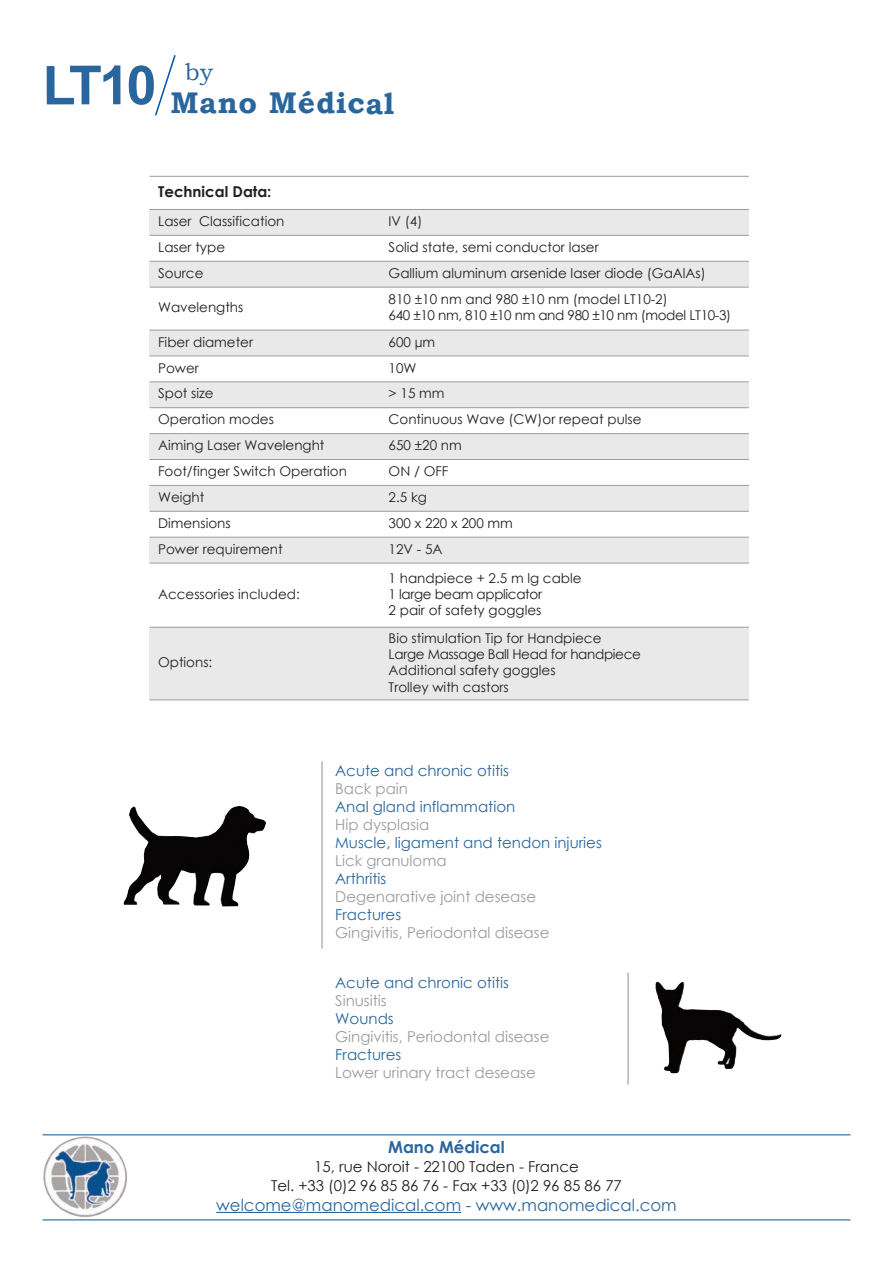
<style>
.page{position:relative;width:893px;height:1263px;background:#fff}
.page>*{position:absolute;margin:0;border:0;box-sizing:border-box;transform-origin:0 0}
.t1{font:700 54px "Arial";color:#2a669e}
.t2{font:700 30px "Bookman Old Style";letter-spacing:.02em;color:#2a669e}
.t3{font:24px "Bookman Old Style";color:#2a669e}
.t4{font:16.5px "Century Gothic";color:#2a669e}
.t5{font:700 16.5px "Century Gothic";color:#2a669e}
.t6{font:15px "Century Gothic";color:#999c9f}
.t7{font:15px "Century Gothic";color:#2a669e}
.t8{font:15px/19.2px "Century Gothic";color:#231f20;text-align:center}
.t9{font:700 15px "Century Gothic";color:#231f20}
.t10{font:13.5px/16.2px "Century Gothic";color:#231f20}
.t11{font:13.5px/16.2px "Century Gothic";letter-spacing:-.025em;color:#231f20}
</style>
<div class="page">
<img style="left:43px;top:1136px;width:84px;height:81px">
<hr style="left:216px;top:1212px;width:245px;height:1px;background:#2a669e">
<hr style="left:43px;top:1134px;width:807px;height:1px;background:#2a669e">
<hr style="left:43px;top:1219px;width:807px;height:1px;background:#2a669e">
<img style="left:124px;top:806px;width:142px;height:100px">
<img style="left:656px;top:982px;width:126px;height:91px">
<hr style="left:321px;top:761px;width:2px;height:187px;background:#999c9f">
<hr style="left:627px;top:973px;width:2px;height:112px;background:#999c9f">
<div style="left:150px;top:209px;width:230px;height:26px;background:#e9e9e9"></div>
<div style="left:380px;top:209px;width:369px;height:26px;background:#e9e9e9"></div>
<div style="left:150px;top:261px;width:230px;height:26px;background:#e9e9e9"></div>
<div style="left:380px;top:261px;width:369px;height:26px;background:#e9e9e9"></div>
<div style="left:150px;top:330px;width:230px;height:26px;background:#e9e9e9"></div>
<div style="left:380px;top:330px;width:369px;height:26px;background:#e9e9e9"></div>
<div style="left:150px;top:382px;width:230px;height:26px;background:#e9e9e9"></div>
<div style="left:380px;top:382px;width:369px;height:26px;background:#e9e9e9"></div>
<div style="left:150px;top:434px;width:230px;height:25px;background:#e9e9e9"></div>
<div style="left:380px;top:434px;width:369px;height:25px;background:#e9e9e9"></div>
<div style="left:150px;top:485px;width:230px;height:26px;background:#e9e9e9"></div>
<div style="left:380px;top:485px;width:369px;height:26px;background:#e9e9e9"></div>
<div style="left:150px;top:537px;width:230px;height:26px;background:#e9e9e9"></div>
<div style="left:380px;top:537px;width:369px;height:26px;background:#e9e9e9"></div>
<div style="left:150px;top:627px;width:230px;height:73px;background:#e9e9e9"></div>
<div style="left:380px;top:627px;width:369px;height:73px;background:#e9e9e9"></div>
<hr style="left:150px;top:176px;width:599px;height:1px;background:#999c9f">
<hr style="left:150px;top:209px;width:599px;height:1px;background:#999c9f">
<hr style="left:150px;top:235px;width:599px;height:1px;background:#999c9f">
<hr style="left:150px;top:261px;width:599px;height:1px;background:#999c9f">
<hr style="left:150px;top:287px;width:599px;height:1px;background:#999c9f">
<hr style="left:150px;top:330px;width:599px;height:1px;background:#999c9f">
<hr style="left:150px;top:356px;width:599px;height:1px;background:#999c9f">
<hr style="left:150px;top:382px;width:599px;height:1px;background:#999c9f">
<hr style="left:150px;top:407px;width:599px;height:1px;background:#999c9f">
<hr style="left:150px;top:433px;width:599px;height:1px;background:#999c9f">
<hr style="left:150px;top:459px;width:599px;height:1px;background:#999c9f">
<hr style="left:150px;top:485px;width:599px;height:1px;background:#999c9f">
<hr style="left:150px;top:511px;width:599px;height:1px;background:#999c9f">
<hr style="left:150px;top:537px;width:599px;height:1px;background:#999c9f">
<hr style="left:150px;top:563px;width:599px;height:1px;background:#999c9f">
<hr style="left:150px;top:627px;width:599px;height:1px;background:#999c9f">
<hr style="left:150px;top:700px;width:599px;height:1px;background:#999c9f">
<svg style="left:155px;top:55px;width:21px;height:61px"></svg>
<h1 class="t1" style="left:43px;top:55px;width:116px">LT10</h1>
<h3 class="t3" style="left:185px;top:57px;width:30px">by</h3>
<h2 class="t2" style="left:170px;top:85px;width:225px">Mano Médical</h2>
<p class="t9" style="left:158px;top:182px;width:115px">Technical data:</p>
<p class="t10" style="left:158px;top:213px;width:128px">Laser Classification</p>
<p class="t10" style="left:389px;top:213px;width:35px">IV (4)</p>
<p class="t10" style="left:158px;top:239px;width:69px">Laser type</p>
<p class="t10" style="left:389px;top:239px;width:212px">Solid state, semi conductor laser</p>
<p class="t10" style="left:158px;top:264px;width:47px">Source</p>
<p class="t10" style="left:389px;top:264px;width:319px">Gallium aluminum arsenide laser diode (GaAlAs)</p>
<p class="t10" style="left:158px;top:299px;width:87px">Wavelengths</p>
<p class="t11" style="left:389px;top:291px;width:344px">810 ±10 nm and 980 ±10 nm (model LT10-2)<br>640 ±10 nm, 810 ±10 nm and 980 ±10 nm (model LT10-3)</p>
<p class="t10" style="left:158px;top:333px;width:97px">Fiber diameter</p>
<p class="t10" style="left:389px;top:333px;width:48px">600 µm</p>
<p class="t10" style="left:158px;top:359px;width:42px">Power</p>
<p class="t10" style="left:389px;top:359px;width:29px">10W</p>
<p class="t10" style="left:158px;top:385px;width:57px">Spot size</p>
<p class="t10" style="left:389px;top:385px;width:57px">&gt; 15 mm</p>
<p class="t10" style="left:158px;top:411px;width:117px">Operation modes</p>
<p class="t10" style="left:389px;top:411px;width:255px">Continuous Wave (CW)or repeat pulse</p>
<p class="t10" style="left:158px;top:437px;width:168px">Aiming Laser Wavelenght</p>
<p class="t10" style="left:389px;top:437px;width:75px">650 ±20 nm</p>
<p class="t10" style="left:158px;top:463px;width:190px">Foot/finger Switch Operation</p>
<p class="t10" style="left:389px;top:463px;width:61px">ON / OFF</p>
<p class="t10" style="left:158px;top:489px;width:48px">Weight</p>
<p class="t10" style="left:389px;top:489px;width:40px">2.5 kg</p>
<p class="t10" style="left:158px;top:514px;width:74px">Dimensions</p>
<p class="t10" style="left:389px;top:514px;width:126px">300 x 220 x 200 mm</p>
<p class="t10" style="left:158px;top:540px;width:126px">Power requirement</p>
<p class="t10" style="left:389px;top:540px;width:55px">12V - 5A</p>
<p class="t10" style="left:158px;top:585px;width:143px">Accessories included:</p>
<p class="t10" style="left:389px;top:569px;width:195px">1 handpiece + 2.5 m lg cable<br>1 large beam applicator<br>2 pair of safety goggles</p>
<p class="t10" style="left:158px;top:654px;width:56px">Options:</p>
<p class="t10" style="left:389px;top:629px;width:254px">Bio stimulation Tip for Handpiece<br>Large Massage Ball Head for handpiece<br>Additional safety goggles<br>Trolley with castors</p>
<p class="t7" style="left:335px;top:760px;width:175px">Acute and chronic otitis</p>
<p class="t6" style="left:335px;top:778px;width:74px">Back pain</p>
<p class="t7" style="left:335px;top:796px;width:182px">Anal gland inflammation</p>
<p class="t6" style="left:335px;top:814px;width:96px">Hip dysplasia</p>
<p class="t7" style="left:335px;top:832px;width:268px">Muscle, ligament and tendon injuries</p>
<p class="t6" style="left:335px;top:850px;width:113px">Lick granuloma</p>
<p class="t7" style="left:335px;top:868px;width:53px">Arthritis</p>
<p class="t6" style="left:335px;top:886px;width:202px">Degenarative joint desease</p>
<p class="t7" style="left:335px;top:904px;width:68px">Fractures</p>
<p class="t6" style="left:335px;top:922px;width:216px">Gingivitis, Periodontal disease</p>
<p class="t7" style="left:335px;top:973px;width:175px">Acute and chronic otitis</p>
<p class="t6" style="left:335px;top:991px;width:53px">Sinusitis</p>
<p class="t7" style="left:335px;top:1009px;width:60px">Wounds</p>
<p class="t6" style="left:335px;top:1027px;width:216px">Gingivitis, Periodontal disease</p>
<p class="t7" style="left:335px;top:1045px;width:68px">Fractures</p>
<p class="t6" style="left:335px;top:1063px;width:202px">Lower urinary tract desease</p>
<p class="t5" style="left:388px;top:1136px;width:118px">mano médical</p>
<p class="t8" style="left:271px;top:1156px;width:352px">15, rue Noroit - 22100 Taden - France<br>Tel. +33 (0)2 96 85 86 76 - Fax +33 (0)2 96 85 86 77</p>
<p class="t4" style="left:216px;top:1194px;width:462px">welcome@manomedical.com - www.manomedical.com</p>
</div>
